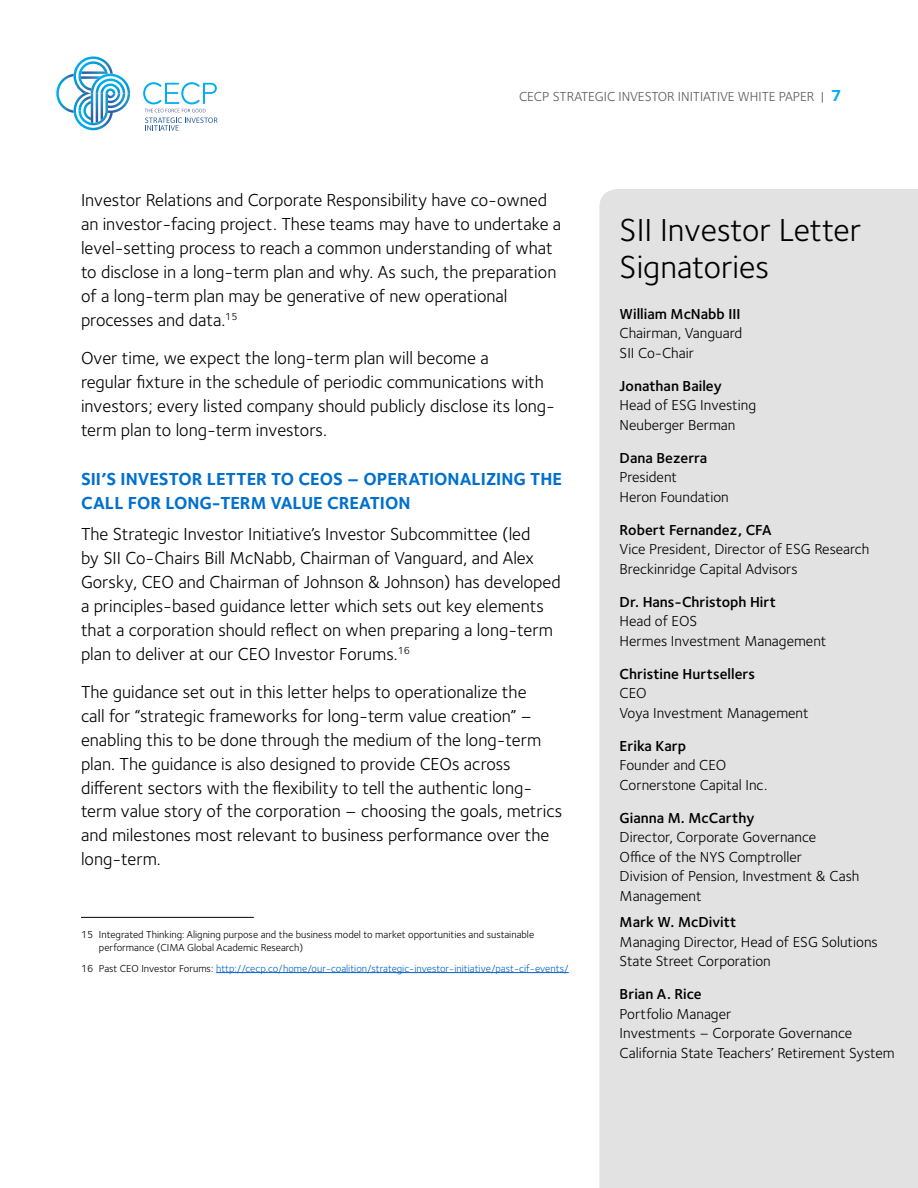
<style>
.page{position:relative;width:918px;height:1188px;background:#fff}
.page>*{position:absolute;margin:0;border:0;box-sizing:border-box;transform-origin:0 0}
.t1{font:33px/37.5px "Foundry Sterling";color:#000}
.t2{font:18px/24px "Foundry Sterling";color:#000}
.t3{font:700 18px/24px "Foundry Sterling";color:#0070ce}
.t4{font:15px/19.5px "Foundry Sterling";color:#000}
.t5{font:600 15px "Foundry Sterling";color:#000}
.t6{font:13.5px "Foundry Sterling";color:#58595b}
.t7{font:10.5px/13.5px "Foundry Sterling";color:#000}
.t8{font:10.5px "Foundry Sterling";color:#0563c1}
.s1{font-weight:700;font-size:16.5px;color:#00aeef}
.s2{color:#000}
</style>
<div class="page">
<svg style="left:56px;top:56px;width:74px;height:74px"></svg>
<svg style="left:143px;top:82px;width:75px;height:49px"></svg>
<div style="left:599px;top:189px;width:319px;height:999px;background:#e2e2e3"></div>
<hr style="left:81px;top:917px;width:173px;height:1px;background:#000">
<hr style="left:216px;top:972px;width:353px;height:1px;background:#0563c1">
<p class="t6" style="left:519px;top:89px;width:324px">CECP STRATEGIC INVESTOR INITIATIVE WHITE PAPER | <span class="s1">7</span></p>
<p class="t2" style="left:81px;top:188px;width:482px">Investor Relations and Corporate Responsibility have co-owned an investor-facing project. These teams may have to undertake a level-setting process to reach a common understanding of what to disclose in a long-term plan and why. As such, the preparation of a long-term plan may be generative of new operational processes and data.<sup>15</sup></p>
<p class="t2" style="left:81px;top:346px;width:475px">Over time, we expect the long-term plan will become a<br>regular fixture in the schedule of periodic communications with investors; every listed company should publicly disclose its long&shy;term plan to long-term investors.</p>
<p class="t3" style="left:81px;top:468px;width:483px">SII’S INVESTOR LETTER TO CEOS – OPERATIONALIZING THE<br>CALL FOR LONG-TERM VALUE CREATION</p>
<p class="t2" style="left:81px;top:522px;width:481px">The Strategic Investor Initiative’s Investor Subcommittee (led<br>by SII Co-Chairs Bill McNabb, Chairman of Vanguard, and Alex Gorsky, CEO and Chairman of Johnson &amp; Johnson) has developed a principles-based guidance letter which sets out key elements that a corporation should reflect on when preparing a long-term plan to deliver at our CEO Investor Forums.<sup>16</sup></p>
<p class="t2" style="left:81px;top:680px;width:483px">The guidance set out in this letter helps to operationalize the<br>call for “strategic frameworks for long-term value creation” – enabling this to be done through the medium of the long-term plan. The guidance is also designed to provide CEOs across different sectors with the flexibility to tell the authentic long&shy;term value story of the corporation – choosing the goals, metrics and milestones most relevant to business performance over the long-term.</p>
<p class="t7" style="left:99px;top:928px;width:437px;text-indent:-18px">15 Integrated Thinking: Aligning purpose and the business model to market opportunities and sustainable performance (CIMA Global Academic Research)</p>
<p class="t8" style="left:81px;top:962px;width:489px"><span class="s2">16 Past CEO Investor Forums:</span> http://cecp.co/home/our-coalition/strategic-investor-initiative/past-cif-events/</p>
<h1 class="t1" style="left:620px;top:211px;width:243px">SII Investor Letter<br>Signatories</h1>
<p class="t5" style="left:620px;top:305px;width:122px">William McNabb III</p>
<p class="t4" style="left:620px;top:324px;width:124px">Chairman, Vanguard<br>SII Co-Chair</p>
<p class="t5" style="left:620px;top:377px;width:104px">Jonathan Bailey</p>
<p class="t4" style="left:620px;top:396px;width:138px">Head of ESG Investing<br>Neuberger Berman</p>
<p class="t5" style="left:620px;top:449px;width:89px">Dana Bezerra</p>
<p class="t4" style="left:620px;top:468px;width:111px">President<br>Heron Foundation</p>
<p class="t5" style="left:620px;top:521px;width:153px">Robert Fernandez, CFA</p>
<p class="t4" style="left:620px;top:540px;width:251px">Vice President, Director of ESG Research<br>Breckinridge Capital Advisors</p>
<p class="t5" style="left:620px;top:593px;width:158px">Dr. Hans-Christoph Hirt</p>
<p class="t4" style="left:620px;top:612px;width:208px">Head of EOS<br>Hermes Investment Management</p>
<p class="t5" style="left:620px;top:665px;width:137px">Christine Hurtsellers</p>
<p class="t4" style="left:620px;top:684px;width:191px">CEO<br>Voya Investment Management</p>
<p class="t5" style="left:620px;top:737px;width:68px">Erika Karp</p>
<p class="t4" style="left:620px;top:756px;width:149px">Founder and CEO<br>Cornerstone Capital Inc.</p>
<p class="t5" style="left:620px;top:809px;width:137px">Gianna M. McCarthy</p>
<p class="t4" style="left:620px;top:828px;width:241px">Director, Corporate Governance<br>Office of the NYS Comptroller<br>Division of Pension, Investment &amp; Cash<br>Management</p>
<p class="t5" style="left:620px;top:913px;width:118px">Mark W. McDivitt</p>
<p class="t4" style="left:620px;top:932px;width:260px">Managing Director, Head of ESG Solutions<br>State Street Corporation</p>
<p class="t5" style="left:620px;top:985px;width:84px">Brian A. Rice</p>
<p class="t4" style="left:620px;top:1004px;width:277px">Portfolio Manager<br>Investments – Corporate Governance<br>California State Teachers’ Retirement System</p>
</div>
